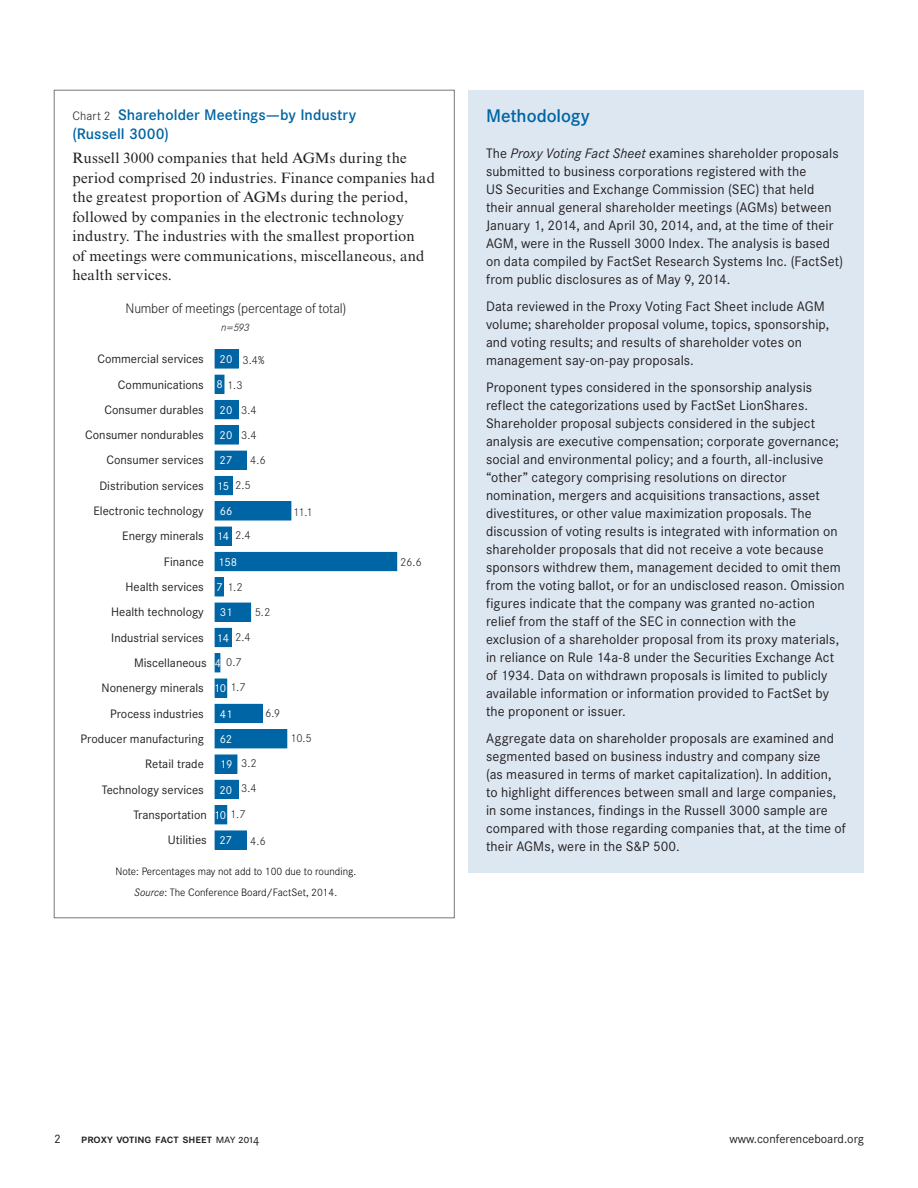
<style>
.page{position:relative;width:918px;height:1188px;background:#fff}
.page>*{position:absolute;margin:0;border:0;box-sizing:border-box;transform-origin:0 0}
.t1{font:500 18px "Corporate S";color:#0065a4}
.t2{font:15px/19.5px "Times New Roman MT Std";letter-spacing:.015em;color:#231f20}
.t3{font:500 15px/19.5px "Corporate S";color:#0065a4}
.t4{font:13.5px/18px "Corporate S";letter-spacing:.01em;color:#231f20}
.t5{font:300 13.5px "Corporate S";letter-spacing:-.015em;color:#231f20}
.t6{font:12px "Corporate S";color:#231f20}
.t7{font:500 12px "Corporate S";color:#231f20}
.t8{font:300 11.25px "Corporate S";color:#231f20}
.t9{font:11.25px "Corporate S";color:#fff}
.t10{font:300 10.5px "Corporate S";color:#000}
.t11{font:italic 300 10.5px "Corporate S";color:#231f20}
.s1{font-weight:300;font-size:12px;color:#231f20}
.s2{font-weight:400;color:#fff}
.s3{font-style:italic}
.s4{font-weight:400}
</style>
<div class="page">
<div style="left:468px;top:90px;width:396px;height:783px;background:#dde7f2"></div>
<div style="left:215px;top:350px;width:23px;height:18px;background:#0065a4"></div>
<div style="left:215px;top:350px;width:24px;height:18px;border:1px solid #0065a4"></div>
<div style="left:215px;top:375px;width:9px;height:18px;background:#0065a4"></div>
<div style="left:215px;top:400px;width:23px;height:19px;background:#0065a4"></div>
<div style="left:215px;top:400px;width:24px;height:19px;border:1px solid #0065a4"></div>
<div style="left:215px;top:426px;width:23px;height:18px;background:#0065a4"></div>
<div style="left:215px;top:426px;width:24px;height:18px;border:1px solid #0065a4"></div>
<div style="left:215px;top:451px;width:32px;height:18px;background:#0065a4"></div>
<div style="left:215px;top:451px;width:32px;height:19px;border:1px solid #0065a4"></div>
<div style="left:215px;top:476px;width:17px;height:19px;background:#0065a4"></div>
<div style="left:215px;top:502px;width:76px;height:18px;background:#0065a4"></div>
<div style="left:215px;top:527px;width:16px;height:18px;background:#0065a4"></div>
<div style="left:215px;top:527px;width:17px;height:19px;border:1px solid #0065a4"></div>
<div style="left:215px;top:552px;width:182px;height:19px;background:#0065a4"></div>
<div style="left:215px;top:578px;width:8px;height:18px;background:#0065a4"></div>
<div style="left:215px;top:603px;width:36px;height:18px;background:#0065a4"></div>
<div style="left:215px;top:628px;width:16px;height:19px;background:#0065a4"></div>
<div style="left:215px;top:628px;width:17px;height:19px;border:1px solid #0065a4"></div>
<div style="left:215px;top:654px;width:5px;height:18px;background:#0065a4"></div>
<div style="left:215px;top:679px;width:12px;height:18px;background:#0065a4"></div>
<div style="left:215px;top:704px;width:47px;height:19px;background:#0065a4"></div>
<div style="left:215px;top:730px;width:72px;height:18px;background:#0065a4"></div>
<div style="left:215px;top:729px;width:72px;height:19px;border:1px solid #0065a4"></div>
<div style="left:215px;top:755px;width:22px;height:18px;background:#0065a4"></div>
<div style="left:215px;top:780px;width:23px;height:19px;background:#0065a4"></div>
<div style="left:215px;top:780px;width:24px;height:19px;border:1px solid #0065a4"></div>
<div style="left:215px;top:806px;width:12px;height:18px;background:#0065a4"></div>
<div style="left:215px;top:805px;width:12px;height:19px;border:1px solid #0065a4"></div>
<div style="left:215px;top:831px;width:32px;height:18px;background:#0065a4"></div>
<p class="t3" style="left:72px;top:105px;width:285px"><span class="s1">Chart 2</span> Shareholder Meetings—by Industry (Russell 3000)</p>
<p class="t2" style="left:72px;top:148px;width:364px">Russell 3000 companies that held AGMs during the period comprised 20 industries. Finance companies had the greatest proportion of AGMs during the period, followed by companies in the electronic technology industry. The industries with the smallest proportion<br>of meetings were communications, miscellaneous, and health services.</p>
<p class="t5" style="left:126px;top:301px;width:222px">Number of meetings (percentage of total)</p>
<p class="t11" style="left:221px;top:321px;width:30px">n=593</p>
<p class="t6" style="left:97px;top:352px;width:108px">Commercial services</p>
<p class="t9" style="left:220px;top:353px;width:14px">20</p>
<p class="t8" style="left:243px;top:353px;width:23px">3.4%</p>
<p class="t6" style="left:118px;top:377px;width:87px">Communications</p>
<p class="t6" style="left:104px;top:403px;width:101px">Consumer durables</p>
<p class="t6" style="left:85px;top:428px;width:120px">Consumer nondurables</p>
<p class="t6" style="left:106px;top:453px;width:99px">Consumer services</p>
<p class="t6" style="left:99px;top:479px;width:106px">Distribution services</p>
<p class="t8" style="left:216px;top:379px;width:28px"><span class="s2">8</span> 1.3</p>
<p class="t8" style="left:241px;top:404px;width:17px">3.4</p>
<p class="t8" style="left:241px;top:429px;width:17px">3.4</p>
<p class="t8" style="left:250px;top:454px;width:17px">4.6</p>
<p class="t8" style="left:235px;top:479px;width:17px">2.5</p>
<p class="t9" style="left:220px;top:403px;width:14px">20</p>
<p class="t9" style="left:220px;top:429px;width:14px">20</p>
<p class="t9" style="left:220px;top:454px;width:14px">27</p>
<p class="t9" style="left:217px;top:479px;width:14px">15</p>
<p class="t6" style="left:94px;top:504px;width:112px">Electronic technology</p>
<p class="t9" style="left:220px;top:505px;width:14px">66</p>
<p class="t8" style="left:294px;top:505px;width:21px">11.1</p>
<p class="t6" style="left:122px;top:529px;width:83px">Energy minerals</p>
<p class="t8" style="left:235px;top:529px;width:17px">2.4</p>
<p class="t9" style="left:217px;top:530px;width:14px">14</p>
<p class="t6" style="left:164px;top:555px;width:41px">Finance</p>
<p class="t9" style="left:218px;top:555px;width:21px">158</p>
<p class="t6" style="left:125px;top:580px;width:80px">Health services</p>
<p class="t8" style="left:216px;top:580px;width:28px"><span class="s2">7</span> 1.2</p>
<p class="t6" style="left:111px;top:605px;width:94px">Health technology</p>
<p class="t9" style="left:220px;top:606px;width:14px">31</p>
<p class="t8" style="left:255px;top:605px;width:17px">5.2</p>
<p class="t6" style="left:111px;top:630px;width:94px">Industrial services</p>
<p class="t6" style="left:134px;top:656px;width:74px">Miscellaneous</p>
<p class="t6" style="left:102px;top:681px;width:104px">Nonenergy minerals</p>
<p class="t8" style="left:235px;top:630px;width:17px">2.4</p>
<p class="t8" style="left:226px;top:655px;width:17px">0.7</p>
<p class="t8" style="left:231px;top:680px;width:16px">1.7</p>
<p class="t9" style="left:217px;top:631px;width:14px">14</p>
<p class="t9" style="left:215px;top:656px;width:8px">4</p>
<p class="t9" style="left:214px;top:682px;width:14px">10</p>
<p class="t6" style="left:110px;top:706px;width:95px">Process industries</p>
<p class="t9" style="left:220px;top:707px;width:14px">41</p>
<p class="t8" style="left:265px;top:707px;width:17px">6.9</p>
<p class="t6" style="left:81px;top:732px;width:125px">Producer manufacturing</p>
<p class="t9" style="left:220px;top:732px;width:14px">62</p>
<p class="t8" style="left:291px;top:732px;width:23px">10.5</p>
<p class="t6" style="left:145px;top:757px;width:60px">Retail trade</p>
<p class="t6" style="left:102px;top:782px;width:103px">Technology services</p>
<p class="t9" style="left:220px;top:758px;width:14px">19</p>
<p class="t9" style="left:220px;top:783px;width:14px">20</p>
<p class="t8" style="left:241px;top:757px;width:17px">3.2</p>
<p class="t8" style="left:241px;top:782px;width:17px">3.4</p>
<p class="t6" style="left:133px;top:808px;width:75px">Transportation</p>
<p class="t8" style="left:231px;top:807px;width:16px">1.7</p>
<p class="t9" style="left:214px;top:808px;width:14px">10</p>
<p class="t6" style="left:168px;top:833px;width:40px">Utilities</p>
<p class="t9" style="left:220px;top:834px;width:14px">27</p>
<p class="t8" style="left:250px;top:834px;width:17px">4.6</p>
<p class="t10" style="left:115px;top:866px;width:242px">Note: Percentages may not add to 100 due to rounding.</p>
<p class="t10" style="left:134px;top:886px;width:205px"><span class="s3">Source</span>: The Conference Board/FactSet, 2014.</p>
<p class="t8" style="left:400px;top:555px;width:23px">26.6</p>
<h1 class="t1" style="left:486px;top:104px;width:105px">Methodology</h1>
<p class="t4" style="left:486px;top:144px;width:359px">The <span class="s3">Proxy Voting Fact Sheet</span> examines shareholder proposals submitted to business corporations registered with the<br>US Securities and Exchange Commission (SEC) that held their annual general shareholder meetings (AGMs) between January 1, 2014, and April 30, 2014, and, at the time of their AGM, were in the Russell 3000 Index. The analysis is based on data compiled by FactSet Research Systems Inc. (FactSet) from public disclosures as of May 9, 2014.</p>
<p class="t4" style="left:486px;top:297px;width:345px">Data reviewed in the Proxy Voting Fact Sheet include AGM volume; shareholder proposal volume, topics, sponsorship, and voting results; and results of shareholder votes on management say-on-pay proposals.</p>
<p class="t4" style="left:486px;top:378px;width:360px">Proponent types considered in the sponsorship analysis reflect the categorizations used by FactSet LionShares.<br>Shareholder proposal subjects considered in the subject analysis are executive compensation; corporate governance; social and environmental policy; and a fourth, all-inclusive “other” category comprising resolutions on director nomination, mergers and acquisitions transactions, asset divestitures, or other value maximization proposals. The discussion of voting results is integrated with information on shareholder proposals that did not receive a vote because sponsors withdrew them, management decided to omit them from the voting ballot, or for an undisclosed reason. Omission figures indicate that the company was granted no-action relief from the staff of the SEC in connection with the exclusion of a shareholder proposal from its proxy materials, in reliance on Rule 14a-8 under the Securities Exchange Act of 1934. Data on withdrawn proposals is limited to publicly available information or information provided to FactSet by the proponent or issuer.</p>
<p class="t4" style="left:486px;top:729px;width:361px">Aggregate data on shareholder proposals are examined and segmented based on business industry and company size<br>(as measured in terms of market capitalization). In addition, to highlight differences between small and large companies, in some instances, findings in the Russell 3000 sample are compared with those regarding companies that, at the time of their AGMs, were in the S&amp;P 500.</p>
<p class="t6" style="left:54px;top:1132px;width:8px">2</p>
<p class="t7" style="left:81px;top:1132px;width:180px">Proxy Voting Fact Sheet <span class="s4">May 2014</span></p>
<p class="t6" style="left:730px;top:1132px;width:136px">www.conferenceboard.org</p>
</div>
